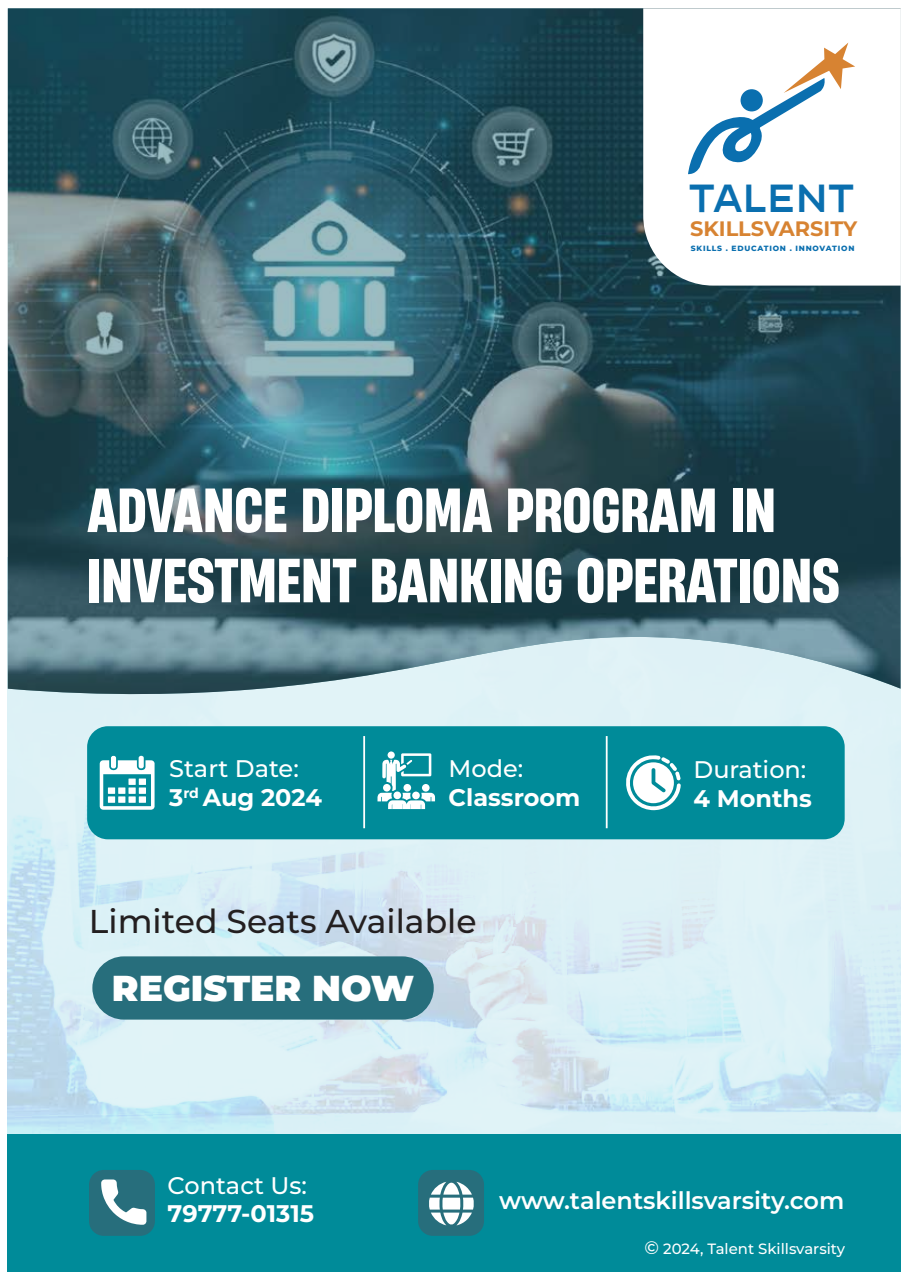
<style>
.page{position:relative;width:909px;height:1280px;background:#fff}
.page>*{position:absolute;margin:0;border:0;box-sizing:border-box;transform-origin:0 0}
.t1{font:700 58.5px/70.2px "Heading Now Trial 56";color:#fff}
.t2{font:39px "Conneqt";color:#0a6faf}
.t3{font:900 36px "Montserrat";color:#fff}
.t4{font:500 33px "Montserrat";color:#231f20}
.t5{font:500 24px/28.8px "Montserrat";color:#fff}
.t6{font:700 24px "Montserrat";color:#fff}
.t7{font:600 24px "Montserrat";color:#fff}
.t8{font:700 20.85px "Montserrat";color:#d78332}
.t9{font:500 14.85px "Montserrat";color:#fff}
.t10{font:800 7.5px "Montserrat";letter-spacing:.1em;color:#0a6faf}
.s1{font-weight:700}
.s2{font-size:18.15px}
</style>
<div class="page">
<img style="left:8px;top:697px;width:892px;height:437px">
<img style="left:8px;top:8px;width:892px;height:689px">
<div style="left:92px;top:956px;width:342px;height:63px;background:#276e7c;border-radius:32px"></div>
<div style="left:8px;top:1134px;width:892px;height:137px;background:#008b99"></div>
<div style="left:89px;top:1169px;width:66px;height:66px;background:#276e7c;border-radius:15px"></div>
<svg style="left:101px;top:1179px;width:45px;height:45px"></svg>
<div style="left:418px;top:1169px;width:66px;height:66px;background:#276e7c;border-radius:15px"></div>
<svg style="left:429px;top:1181px;width:45px;height:44px"></svg>
<svg style="left:643px;top:8px;width:257px;height:277px"></svg>
<svg style="left:688px;top:43px;width:167px;height:131px"></svg>
<div style="left:87px;top:726px;width:757px;height:113px;background:#008b99;border-radius:21px"></div>
<svg style="left:626px;top:755px;width:54px;height:55px"></svg>
<svg style="left:100px;top:755px;width:54px;height:54px"></svg>
<hr style="left:363px;top:736px;width:2px;height:92px;background:#fff">
<hr style="left:605px;top:736px;width:2px;height:92px;background:#fff">
<svg style="left:377px;top:753px;width:58px;height:56px"></svg>
<p class="t2" style="left:688px;top:173px;width:169px">TALENT</p>
<p class="t8" style="left:690px;top:213px;width:168px">SKILLSVARSITY</p>
<p class="t10" style="left:691px;top:243px;width:165px">SKILLS . EDUCATION . INNOVATION</p>
<p class="t1" style="left:87px;top:473px;width:754px">ADVANCE DIPLOMA PROGRAM IN<br>INVESTMENT BANKING OPERATIONS</p>
<p class="t5" style="left:169px;top:753px;width:154px">Start Date:<br><span class="s1">3</span><sup>rd</sup> <span class="s1">Aug 2024</span></p>
<p class="t5" style="left:448px;top:753px;width:76px">Mode:</p>
<p class="t6" style="left:448px;top:780px;width:133px">Classroom</p>
<p class="t4" style="left:89px;top:897px;width:389px">Limited Seats Available</p>
<p class="t3" style="left:112px;top:961px;width:304px">REGISTER NOW</p>
<p class="t5" style="left:693px;top:754px;width:114px">Duration:</p>
<p class="t6" style="left:693px;top:781px;width:120px">4 Months</p>
<p class="t5" style="left:168px;top:1169px;width:141px">Contact Us:</p>
<p class="t6" style="left:168px;top:1196px;width:148px">79777-01315</p>
<p class="t7" style="left:499px;top:1183px;width:346px">www.talentskillsvarsity.com</p>
<p class="t9" style="left:644px;top:1238px;width:202px"><span class="s2">©</span> 2024, Talent Skillsvarsity</p>
</div>
